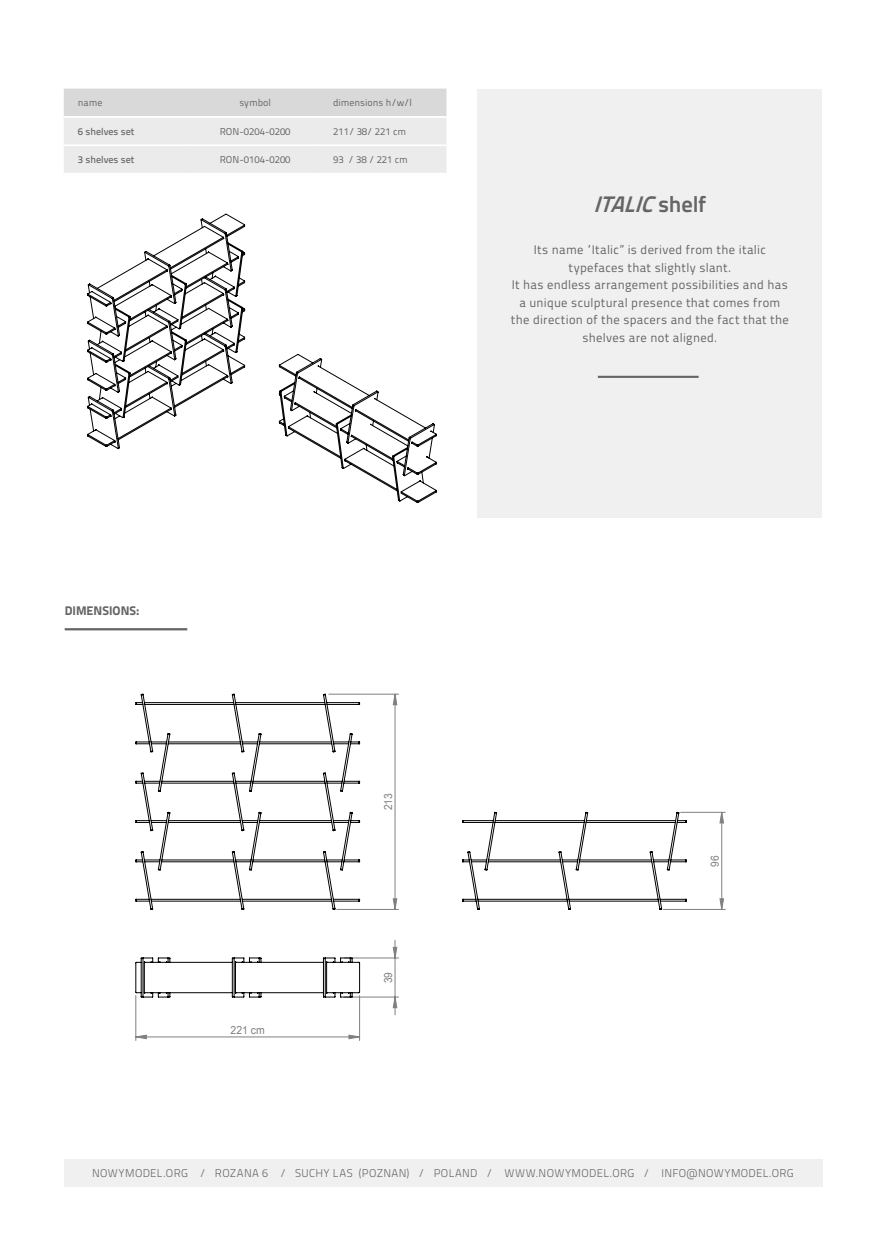
<style>
.page{position:relative;width:886px;height:1251px;background:#fff}
.page>*{position:absolute;margin:0;border:0;box-sizing:border-box;transform-origin:0 0}
.t1{font:italic 22.5px "Titillium Text 22 L 800 wt";color:#666564}
.t2{font:12.5px/17.5px "Titillium Text 22 L 400 wt";letter-spacing:.025em;color:#666564;text-align:center}
.t3{font:12.5px "Titillium Text 22 L 999 wt";letter-spacing:.005em;color:#666564}
.t4{font:11.25px "Titillium Text 22 L 250 wt";letter-spacing:.03em;color:#666564}
.t5{font:11.25px "Arial Unicode MS";color:#808080;scale:.93 1}
.t6{font:11.25px "Arial Unicode MS";color:#808080;scale:.9 1}
.t7{font:11.25px "Arial Unicode MS";color:#808080;scale:.91 1}
.t8{font:10px "Titillium Maps 29 L 400 wt";color:#666564}
.t9{font:10px "Titillium Text 14 L 600 wt";color:#666564}
.s1{font-style:normal}
</style>
<div class="page">
<div style="left:477px;top:89px;width:345px;height:428px;background:#f0f0f1"></div>
<div style="left:64px;top:1159px;width:758px;height:28px;background:#f0f0f1"></div>
<svg style="left:64px;top:89px;width:382px;height:84px"></svg>
<hr style="left:64px;top:116px;width:127px;height:2px;background:#fff">
<hr style="left:191px;top:116px;width:128px;height:2px;background:#fff">
<hr style="left:319px;top:116px;width:127px;height:2px;background:#fff">
<hr style="left:64px;top:144px;width:127px;height:2px;background:#fff">
<hr style="left:191px;top:144px;width:128px;height:2px;background:#fff">
<hr style="left:319px;top:144px;width:127px;height:2px;background:#fff">
<hr style="left:598px;top:376px;width:101px;height:2px;background:#666564">
<hr style="left:65px;top:628px;width:122px;height:2px;background:#666564">
<svg style="left:87px;top:213px;width:158px;height:236px"></svg>
<svg style="left:279px;top:354px;width:158px;height:149px"></svg>
<hr style="left:136px;top:995px;width:1px;height:45px;background:#808080">
<hr style="left:359px;top:995px;width:1px;height:45px;background:#808080">
<hr style="left:329px;top:694px;width:70px;height:1px;background:#808080">
<hr style="left:337px;top:909px;width:62px;height:1px;background:#808080">
<hr style="left:344px;top:958px;width:55px;height:1px;background:#808080">
<hr style="left:344px;top:997px;width:55px;height:1px;background:#808080">
<hr style="left:680px;top:812px;width:45px;height:1px;background:#808080">
<hr style="left:663px;top:909px;width:62px;height:1px;background:#808080">
<svg style="left:135px;top:1035px;width:225px;height:4px"></svg>
<svg style="left:393px;top:694px;width:330px;height:314px"></svg>
<svg style="left:135px;top:693px;width:225px;height:217px"></svg>
<svg style="left:135px;top:957px;width:225px;height:41px"></svg>
<svg style="left:462px;top:811px;width:225px;height:99px"></svg>
<p class="t8" style="left:78px;top:95px;width:26px">name</p>
<p class="t8" style="left:239px;top:95px;width:33px">symbol</p>
<p class="t8" style="left:333px;top:95px;width:80px">dimensions h/w/l</p>
<p class="t9" style="left:78px;top:125px;width:58px">6 shelves set</p>
<p class="t8" style="left:220px;top:124px;width:72px">RON-0204-0200</p>
<p class="t8" style="left:333px;top:124px;width:75px">211/ 38/ 221 cm</p>
<p class="t9" style="left:78px;top:153px;width:58px">3 shelves set</p>
<p class="t8" style="left:220px;top:152px;width:72px">RON-0104-0200</p>
<p class="t8" style="left:333px;top:152px;width:76px">93 / 38 / 221 cm</p>
<h1 class="t1" style="left:593px;top:187px;width:114px">ITALIC<span class="s1">s h e l f</span></h1>
<p class="t2" style="left:511px;top:240px;width:279px">Its name “Italic” is derived from the italic typefaces that slightly slant.<br>It has endless arrangement possibilities and has a unique sculptural presence that comes from the direction of the spacers and the fact that the shelves are not aligned.</p>
<p class="t3" style="left:65px;top:601px;width:76px">DIMENSIONS:</p>
<p class="t5" style="left:231px;top:1022px;width:38px">221 cm</p>
<p class="t7" style="left:380px;top:810px;width:20px;rotate:-90deg">213</p>
<p class="t6" style="left:380px;top:983px;width:14px;rotate:-90deg">39</p>
<p class="t6" style="left:707px;top:866px;width:14px;rotate:-90deg">96</p>
<p class="t4" style="left:92px;top:1165px;width:703px">NOWYMODEL.ORG / ROZANA 6 / SUCHY LAS (POZNAN) / POLAND / WWW.NOWYMODEL.ORG / INFO@NOWYMODEL.ORG</p>
</div>
